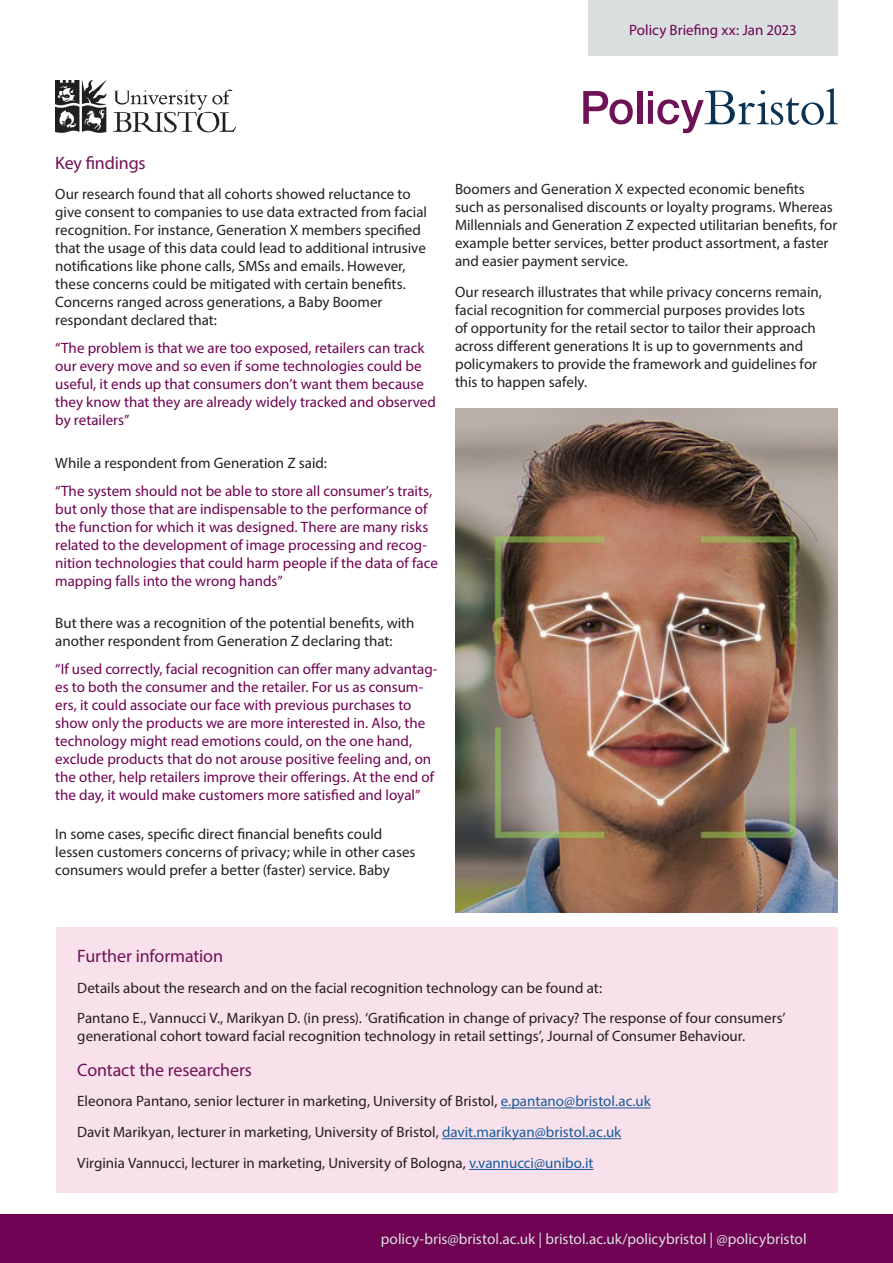
<style>
.page{position:relative;width:893px;height:1263px;background:#fff}
.page>*{position:absolute;margin:0;border:0;box-sizing:border-box;transform-origin:0 0}
.Body_Heading{font:18px "Myriad Pro";letter-spacing:-.01em;color:#6e1255}
.t1{font:15.3px "Myriad Pro";color:#d9dfdf}
.Body_text{font:15px/18px "Myriad Pro";color:#231f20}
._4_Quote{font:15px/18px "Myriad Pro";color:#6f0252}
.Policy_Briefing{font:15px "Myriad Pro";color:#6f0252}
.s1{color:#175d9e}
</style>
<div class="page">
<div style="left:0;top:1214px;width:893px;height:49px;background:#6f0252"></div>
<div style="left:588px;top:0;width:250px;height:55px;background:#d9dfdf"></div>
<div style="left:56px;top:927px;width:782px;height:266px;background:#f9e1ec"></div>
<hr style="left:501px;top:1107px;width:150px;height:1px;background:#175d9e">
<hr style="left:442px;top:1138px;width:179px;height:1px;background:#175d9e">
<hr style="left:469px;top:1169px;width:124px;height:1px;background:#175d9e">
<img style="left:55px;top:80px;width:180px;height:53px">
<svg style="left:583px;top:91px;width:50px;height:33px"></svg>
<div style="left:637px;top:91px;width:5px;height:33px;background:#6e1255"></div>
<svg style="left:648px;top:88px;width:190px;height:45px"></svg>
<img style="left:455px;top:408px;width:383px;height:504px">
<p class="Policy_Briefing" style="left:629px;top:21px;width:169px">Policy Briefing xx: Jan 2023</p>
<p class="Body_Heading" style="left:55px;top:152px;width:92px">Key findings</p>
<p class="Body_text" style="left:55px;top:185px;width:373px">Our research found that all cohorts showed reluctance to give consent to companies to use data extracted from facial recognition. For instance, Generation X members specified that the usage of this data could lead to additional intrusive notifications like phone calls, SMSs and emails. However, these concerns could be mitigated with certain benefits.<br>Concerns ranged across generations, a Baby Boomer respondant declared that:</p>
<p class="_4_Quote" style="left:55px;top:339px;width:382px">“The problem is that we are too exposed, retailers can track our every move and so even if some technologies could be useful, it ends up that consumers don’t want them because they know that they are already widely tracked and observed by retailers”</p>
<p class="Body_text" style="left:55px;top:454px;width:273px">While a respondent from Generation Z said:</p>
<p class="_4_Quote" style="left:55px;top:481px;width:384px">“The system should not be able to store all consumer’s traits, but only those that are indispensable to the performance of the function for which it was designed. There are many risks related to the development of image processing and recog&shy;nition technologies that could harm people if the data of face mapping falls into the wrong hands”</p>
<p class="Body_text" style="left:55px;top:614px;width:361px">But there was a recognition of the potential benefits, with another respondent from Generation Z declaring that:</p>
<p class="_4_Quote" style="left:55px;top:660px;width:384px">“If used correctly, facial recognition can offer many advantag&shy;es to both the consumer and the retailer. For us as consum&shy;ers, it could associate our face with previous purchases to show only the products we are more interested in. Also, the technology might read emotions could, on the one hand, exclude products that do not arouse positive feeling and, on the other, help retailers improve their offerings. At the end of the day, it would make customers more satisfied and loyal”</p>
<p class="Body_text" style="left:55px;top:825px;width:362px">In some cases, specific direct financial benefits could lessen customers concerns of privacy; while in other cases consumers would prefer a better (faster) service. Baby</p>
<p class="Body_text" style="left:455px;top:180px;width:384px">Boomers and Generation X expected economic benefits such as personalised discounts or loyalty programs. Whereas Millennials and Generation Z expected utilitarian benefits, for example better services, better product assortment, a faster and easier payment service.</p>
<p class="Body_text" style="left:455px;top:283px;width:368px">Our research illustrates that while privacy concerns remain, facial recognition for commercial purposes provides lots<br>of opportunity for the retail sector to tailor their approach across different generations It is up to governments and policymakers to provide the framework and guidelines for this to happen safely.</p>
<p class="Body_Heading" style="left:77px;top:945px;width:147px">Further information</p>
<p class="Body_text" style="left:77px;top:978px;width:526px">Details about the research and on the facial recognition technology can be found at:</p>
<p class="Body_text" style="left:77px;top:1009px;width:710px">Pantano E., Vannucci V., Marikyan D. (in press). ‘Gratification in change of privacy? The response of four consumers’ generational cohort toward facial recognition technology in retail settings’, Journal of Consumer Behaviour.</p>
<p class="Body_Heading" style="left:77px;top:1058px;width:176px">Contact the researchers</p>
<p class="Body_text" style="left:77px;top:1092px;width:575px">Eleonora Pantano, senior lecturer in marketing, University of Bristol, <span class="s1">e.pantano@bristol.ac.uk</span></p>
<p class="Body_text" style="left:77px;top:1123px;width:545px">Davit Marikyan, lecturer in marketing, University of Bristol, <span class="s1">davit.marikyan@bristol.ac.uk</span></p>
<p class="Body_text" style="left:77px;top:1154px;width:518px">Virginia Vannucci, lecturer in marketing, University of Bologna, <span class="s1">v.vannucci@unibo.it</span></p>
<p class="t1" style="left:381px;top:1229px;width:427px">policy-bris@bristol.ac.uk | bristol.ac.uk/policybristol | @policybristol</p>
</div>
